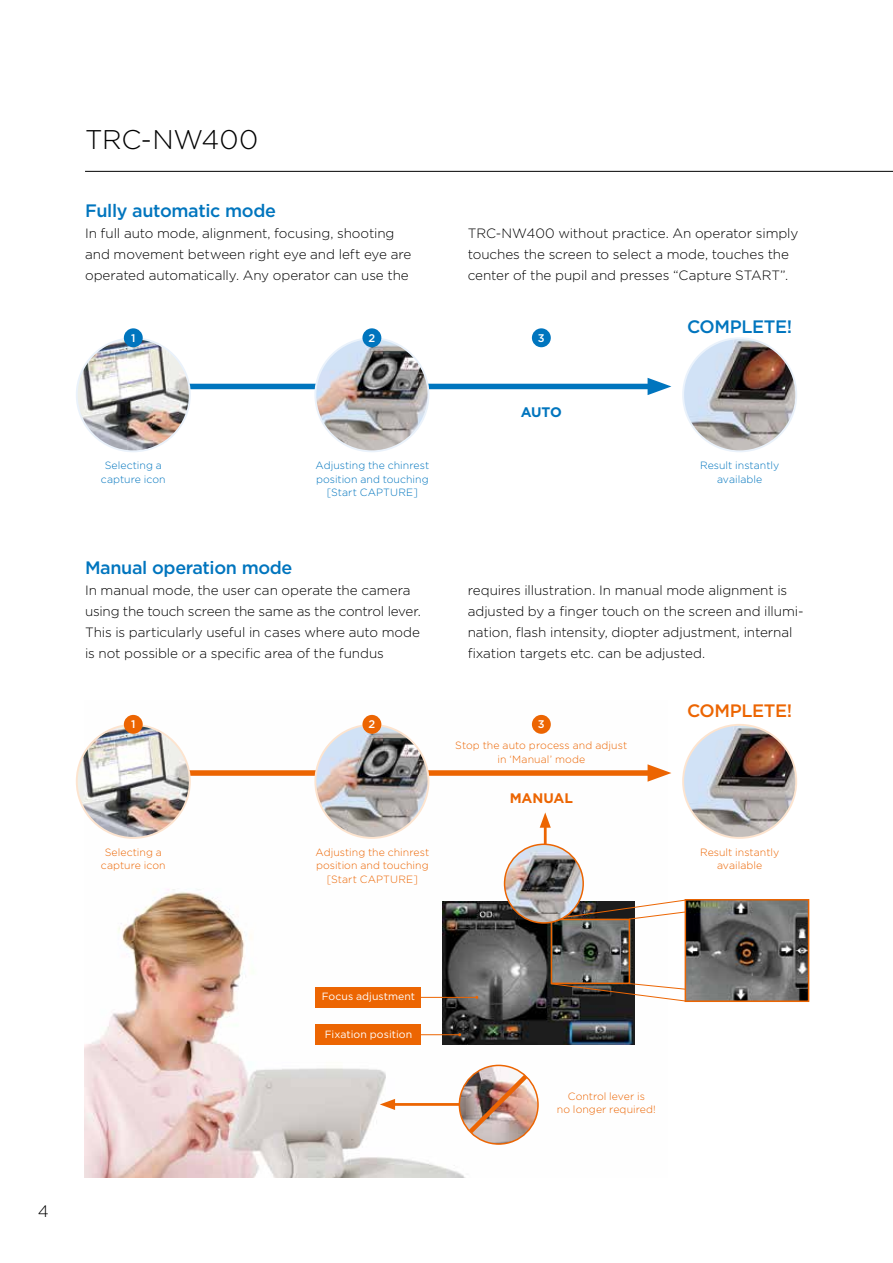
<style>
.page{position:relative;width:893px;height:1263px;background:#fff}
.page>*{position:absolute;margin:0;border:0;box-sizing:border-box;transform-origin:0 0}
.t1{font:300 27px "Gotham";letter-spacing:-.01em;color:#000}
.t2{font:500 18px "Gotham";letter-spacing:-.02em;color:#0075be}
.t3{font:500 18px "Gotham";letter-spacing:-.02em;color:#ec6502}
.t4{font:300 16.5px "Gotham";color:#000}
.t5{font:700 13.8px "Gotham";letter-spacing:-.005em;color:#ec6502}
.t6{font:700 13.8px "Gotham";color:#0075be}
.t7{font:300 13.5px/21px "Gotham";letter-spacing:-.005em;color:#000}
.t8{font:500 11.1px "Gotham";color:#fff}
.t9{font:300 10.5px/13.5px "Gotham";letter-spacing:.005em;color:#ec6502;text-align:center}
.t10{font:300 10.5px/13.5px "Gotham";letter-spacing:.005em;color:#0075be;text-align:center}
.t11{font:10.5px "Gotham";letter-spacing:.005em;color:#fff}
</style>
<div class="page">
<img style="left:85px;top:714px;width:563px;height:464px">
<hr style="left:390px;top:1103px;width:78px;height:3px;background:#ec6502">
<svg style="left:380px;top:1099px;width:15px;height:11px"></svg>
<img style="left:443px;top:901px;width:191px;height:144px">
<div style="left:316px;top:987px;width:105px;height:20px;background:#ec6502"></div>
<div style="left:316px;top:1025px;width:105px;height:20px;background:#ec6502"></div>
<div style="left:551px;top:919px;width:79px;height:65px;border:2px solid #ec6502"></div>
<svg style="left:550px;top:983px;width:135px;height:19px"></svg>
<hr style="left:419px;top:997px;width:58px;height:1px;background:#ec6502">
<hr style="left:419px;top:1034px;width:41px;height:1px;background:#ec6502">
<svg style="left:560px;top:899px;width:125px;height:21px"></svg>
<img style="left:688px;top:902px;width:118px;height:97px">
<div style="left:685px;top:899px;width:124px;height:103px;border:2px solid #ec6502"></div>
<img style="left:459px;top:1065px;width:79px;height:79px;border-radius:39px">
<div style="left:459px;top:1065px;width:80px;height:80px;border:2px solid #ec6502;border-radius:50%"></div>
<img style="left:464px;top:1070px;width:68px;height:68px">
<hr style="left:85px;top:171px;width:808px;height:1px;background:#000">
<div style="left:79px;top:384px;width:578px;height:5px;background:#0075be"></div>
<svg style="left:648px;top:378px;width:23px;height:17px"></svg>
<div style="left:79px;top:770px;width:578px;height:6px;background:#ec6502"></div>
<svg style="left:648px;top:764px;width:23px;height:18px"></svg>
<img style="left:77px;top:338px;width:113px;height:113px;border-radius:57px">
<img style="left:77px;top:725px;width:113px;height:113px;border-radius:57px">
<img style="left:315px;top:338px;width:113px;height:113px;border-radius:57px">
<img style="left:315px;top:725px;width:113px;height:113px;border-radius:57px">
<img style="left:683px;top:338px;width:113px;height:113px;border-radius:57px">
<div style="left:682px;top:337px;width:115px;height:115px;border:2px solid #eaf2fb;border-radius:50%"></div>
<img style="left:683px;top:725px;width:113px;height:113px;border-radius:57px">
<div style="left:682px;top:724px;width:115px;height:115px;border:2px solid #fde4cf;border-radius:50%"></div>
<div style="left:124px;top:328px;width:19px;height:19px;background:#0075be;border-radius:50%"></div>
<div style="left:124px;top:715px;width:19px;height:19px;background:#ec6502;border-radius:50%"></div>
<div style="left:362px;top:328px;width:19px;height:19px;background:#0075be;border-radius:50%"></div>
<div style="left:362px;top:715px;width:19px;height:19px;background:#ec6502;border-radius:50%"></div>
<div style="left:532px;top:328px;width:19px;height:19px;background:#0075be;border-radius:50%"></div>
<div style="left:532px;top:715px;width:19px;height:19px;background:#ec6502;border-radius:50%"></div>
<hr style="left:544px;top:822px;width:3px;height:27px;background:#ec6502">
<svg style="left:540px;top:812px;width:11px;height:16px"></svg>
<img style="left:505px;top:844px;width:78px;height:79px;border-radius:39px">
<div style="left:504px;top:843px;width:80px;height:81px;border:2px solid #ec6502;border-radius:50%"></div>
<h1 class="t1" style="left:85px;top:122px;width:175px">TRC-NW400</h1>
<h2 class="t2" style="left:85px;top:199px;width:192px">Fully automatic mode</h2>
<p class="t7" style="left:85px;top:222px;width:328px">In full auto mode, alignment, focusing, shooting and movement between right eye and left eye are operated automatically. Any operator can use the</p>
<p class="t7" style="left:468px;top:222px;width:332px">TRC-NW400 without practice. An operator simply touches the screen to select a mode, touches the center of the pupil and presses “Capture START”.</p>
<p class="t8" style="left:131px;top:330px;width:6px">1</p>
<p class="t8" style="left:368px;top:330px;width:8px">2</p>
<p class="t8" style="left:538px;top:330px;width:8px">3</p>
<h2 class="t2" style="left:687px;top:314px;width:107px">COMPLETE!</h2>
<p class="t6" style="left:521px;top:402px;width:43px">AUTO</p>
<p class="t10" style="left:101px;top:458px;width:66px">Selecting a capture icon</p>
<p class="t10" style="left:316px;top:458px;width:115px">Adjusting the chinrest position and touching [Start CAPTURE]</p>
<p class="t10" style="left:700px;top:458px;width:81px">Result instantly available</p>
<h2 class="t2" style="left:85px;top:556px;width:209px">Manual operation mode</h2>
<p class="t7" style="left:85px;top:579px;width:337px">In manual mode, the user can operate the camera using the touch screen the same as the control lever.<br>This is particularly useful in cases where auto mode is not possible or a specific area of the fundus</p>
<p class="t7" style="left:468px;top:579px;width:337px">requires illustration. In manual mode alignment is adjusted by a finger touch on the screen and illumi&shy;nation, flash intensity, diopter adjustment, internal fixation targets etc. can be adjusted.</p>
<h2 class="t3" style="left:687px;top:699px;width:107px">COMPLETE!</h2>
<p class="t8" style="left:131px;top:717px;width:6px">1</p>
<p class="t8" style="left:368px;top:717px;width:8px">2</p>
<p class="t8" style="left:538px;top:717px;width:8px">3</p>
<p class="t9" style="left:455px;top:739px;width:174px">Stop the auto process and adjust in ‘Manual’ mode</p>
<p class="t5" style="left:510px;top:789px;width:65px">MANUAL</p>
<p class="t9" style="left:101px;top:845px;width:66px">Selecting a capture icon</p>
<p class="t9" style="left:316px;top:845px;width:115px">Adjusting the chinrest position and touching [Start CAPTURE]</p>
<p class="t9" style="left:700px;top:845px;width:81px">Result instantly available</p>
<p class="t4" style="left:38px;top:1201px;width:12px">4</p>
<p class="t11" style="left:322px;top:990px;width:95px">Focus adjustment</p>
<p class="t11" style="left:325px;top:1027px;width:89px">Fixation position</p>
<p class="t9" style="left:557px;top:1089px;width:100px">Control lever is<br>no longer required!</p>
</div>
